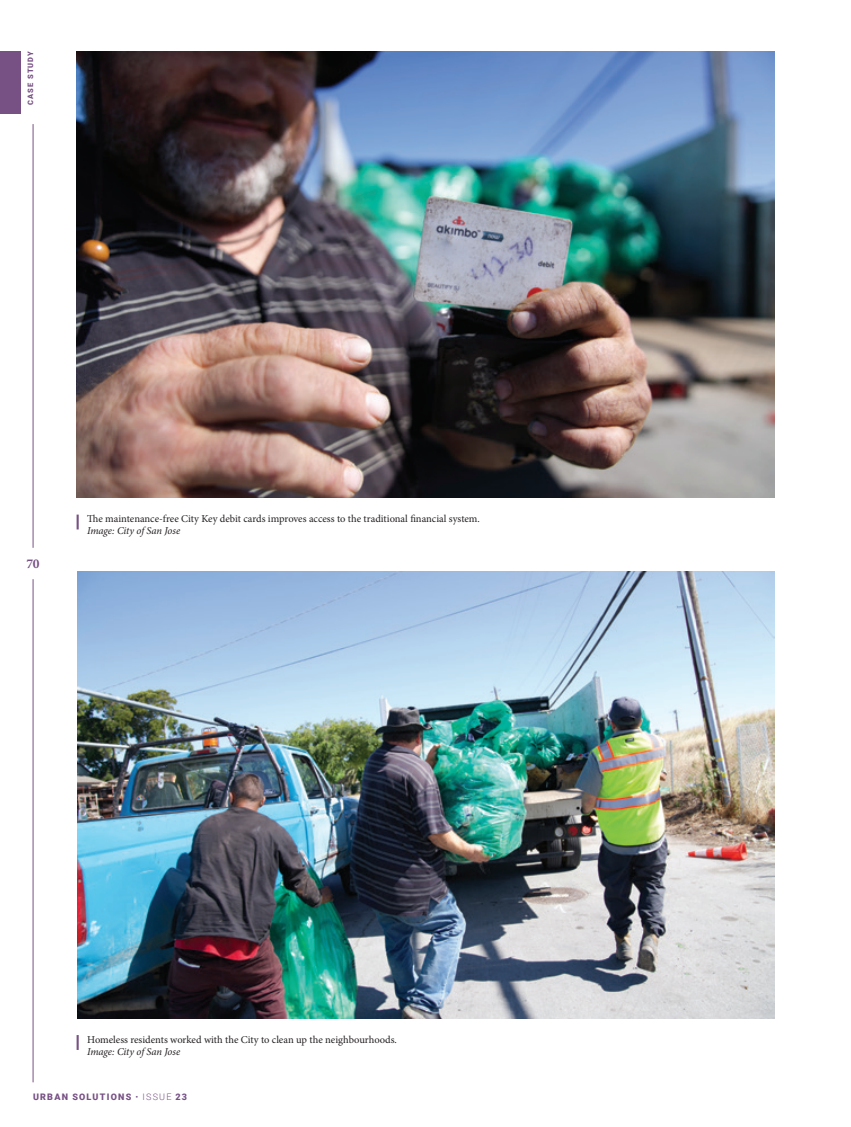
<style>
.page{position:relative;width:851px;height:1127px;background:#fff}
.page>*{position:absolute;margin:0;border:0;box-sizing:border-box;transform-origin:0 0}
.t1{font:700 13.5px "Minion Pro";color:#775184}
.t2{font:10.5px "Minion Pro";letter-spacing:-.005em;color:#231f20}
.t3{font:italic 10.5px "Minion Pro";letter-spacing:-.01em;color:#231f20}
.t4{font:900 9px "Roboto";letter-spacing:.135em;color:#775184}
.t5{font:900 7.5px "Roboto";letter-spacing:.135em;color:#775184}
.s1{font-weight:300}
</style>
<div class="page">
<img style="left:77px;top:51px;width:697px;height:446px">
<svg style="left:77px;top:514px;width:2px;height:15px"></svg>
<img style="left:78px;top:571px;width:696px;height:447px">
<svg style="left:77px;top:1035px;width:2px;height:15px"></svg>
<hr style="left:33px;top:579px;width:1px;height:503px;background:#775184">
<hr style="left:33px;top:124px;width:1px;height:424px;background:#775184">
<div style="left:0;top:51px;width:21px;height:62px;background:#775184"></div>
<p class="t5" style="left:25px;top:105px;width:55px;rotate:-90deg">CASE STUDY</p>
<p class="t1" style="left:26px;top:554px;width:15px">70</p>
<p class="t2" style="left:87px;top:512px;width:394px">The maintenance-free City Key debit cards improves access to the traditional financial system.</p>
<p class="t3" style="left:87px;top:524px;width:94px">Image: City of San Jose</p>
<p class="t2" style="left:87px;top:1032px;width:311px">Homeless residents worked with the City to clean up the neighbourhoods.</p>
<p class="t3" style="left:87px;top:1044px;width:94px">Image: City of San Jose</p>
<p class="t4" style="left:33px;top:1090px;width:155px">URBAN SOLUTIONS <span class="s1">• ISSUE</span> 23</p>
</div>
